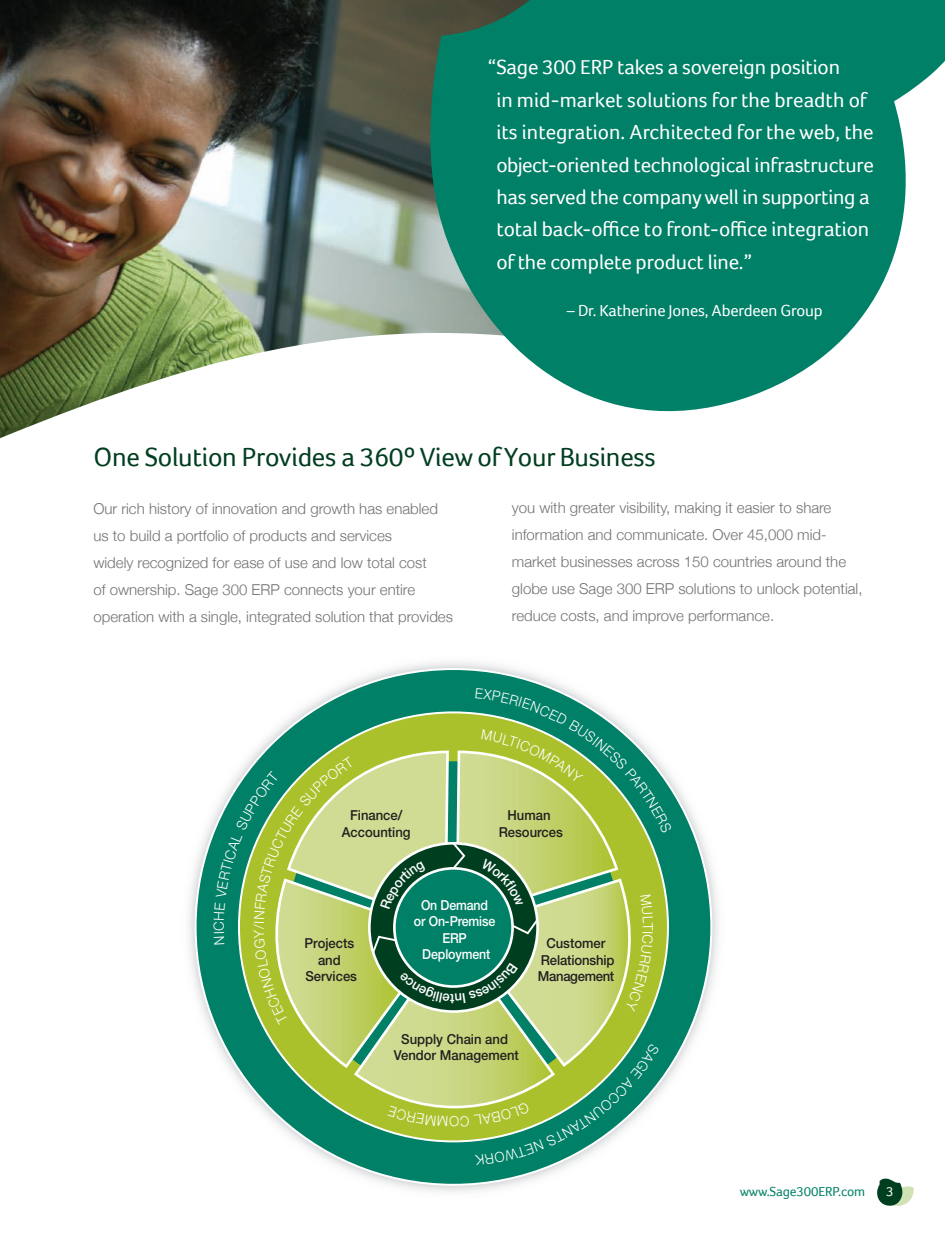
<style>
.page{position:relative;width:945px;height:1242px;background:#fff}
.page>*{position:absolute;margin:0;border:0;box-sizing:border-box;transform-origin:0 0}
.Subheads{font:27px "Foco";letter-spacing:-.01em;color:#003e20}
.Quotations{font:21px/32.4px "Foco";letter-spacing:-.01em;color:#fff}
.Quotations-2{font:16.5px "Foco";letter-spacing:-.01em;color:#fff}
.Body_copy{font:300 15px/27px "Helvetica Neue";color:#717074}
.t1{font:500 13.8px/16.5px "Helvetica Neue";color:#231f20;text-align:center;scale:.95 1}
.t2{font:500 13.8px/16.5px "Helvetica Neue";letter-spacing:-.01em;color:#fff;text-align:center;scale:.9 1}
.Titles{font:13.5px "Foco";letter-spacing:-.01em;color:#008066}
.t3{font:13.5px "Foco";color:#fff}
</style>
<div class="page">
<img style="left:0;top:0;width:428px;height:438px">
<svg style="left:428px;top:0;width:517px;height:412px;fill:#008066"></svg>
<svg style="left:877px;top:1178px;width:37px;height:28px"></svg>
<svg style="left:195px;top:668px;width:517px;height:518px"></svg>
<svg style="left:214px;top:688px;width:458px;height:478px;background:#89b877"></svg>
<p class="Quotations" style="left:496px;top:51px;width:379px;text-indent:-8px">“Sage 300 ERP takes a sovereign position<br>in mid-market solutions for the breadth of its integration. Architected for the web, the object-oriented technological infrastructure has served the company well in supporting a total back-office to front-office integration of the complete product line.”</p>
<p class="Quotations-2" style="left:567px;top:301px;width:258px">– Dr. Katherine Jones, Aberdeen Group</p>
<p class="Subheads" style="left:93px;top:441px;width:564px">One Solution Provides a 360º View of Your Business</p>
<p class="Body_copy" style="left:93px;top:495px;width:361px">Our rich history of innovation and growth has enabled us to build a portfolio of products and services<br>widely recognized for ease of use and low total cost<br>of ownership. Sage 300 ERP connects your entire operation with a single, integrated solution that provides</p>
<p class="Body_copy" style="left:512px;top:494px;width:352px">you with greater visibility, making it easier to share information and communicate. Over 45,000 mid&shy;market businesses across 150 countries around the globe use Sage 300 ERP solutions to unlock potential, reduce costs, and improve performance.</p>
<p class="t1" style="left:342px;top:807px;width:74px">Finance/<br>Accounting</p>
<p class="t1" style="left:499px;top:807px;width:69px">Human<br>Resources</p>
<p class="t1" style="left:305px;top:935px;width:57px">Projects and<br>Services</p>
<p class="t2" style="left:414px;top:897px;width:92px">On Demand or On-Premise<br>ERP<br>Deployment</p>
<p class="t1" style="left:394px;top:1031px;width:133px">Supply Chain and<br>Vendor Management</p>
<p class="t1" style="left:538px;top:935px;width:82px">Customer<br>Relationship<br>Management</p>
<p class="Titles" style="left:740px;top:1184px;width:127px">www.Sage300ERP.com</p>
<p class="t3" style="left:886px;top:1184px;width:9px">3</p>
</div>
